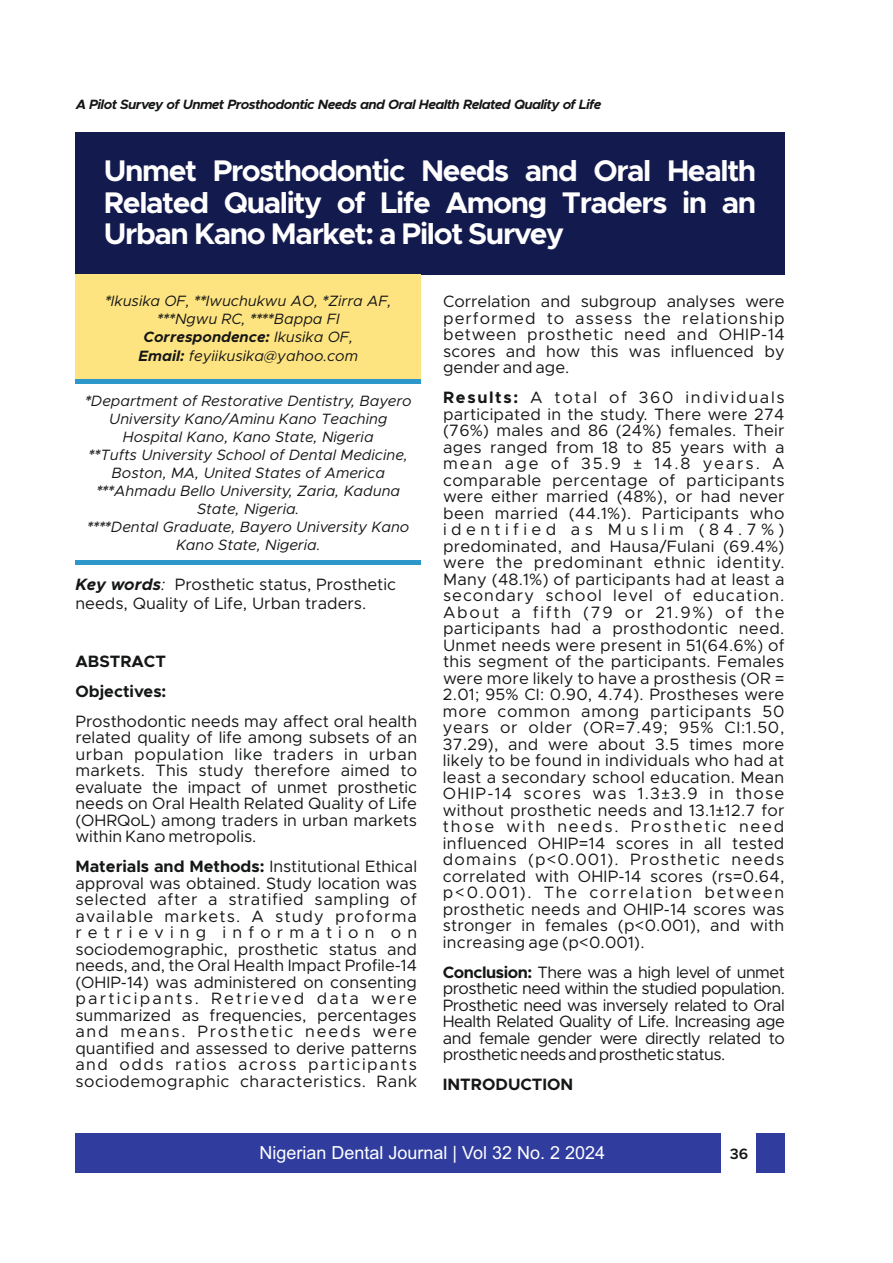
<style>
.page{position:relative;width:893px;height:1263px;background:#fff}
.page>*{position:absolute;margin:0;border:0;box-sizing:border-box;transform-origin:0 0}
.t1{font:700 30px/31.5px "Metropolis";letter-spacing:-.045em;color:#fff;text-align:justify}
.t2{font:18px "Arial";color:#fff}
.t3{font:16.5px/16.5px "Metropolis";color:#151616;text-align:justify}
.t4{font:700 16.5px/30px "Metropolis";color:#151616}
.t5{font:italic 15px/18px "Metropolis";color:#151616;text-align:center}
.t6{font:600 15px "Metropolis";color:#151616}
.t7{font:italic 700 13.5px "Metropolis";letter-spacing:-.045em;color:#151616}
.s1{font-weight:700}
.s2{font-weight:700;font-style:italic}
.s3{font-style:italic}
.s4{font-family:"Cambria"}
</style>
<div class="page">
<div style="left:75px;top:1134px;width:710px;height:39px;background:#303d9f"></div>
<div style="left:75px;top:132px;width:710px;height:142px;background:#131a4e"></div>
<div style="left:75px;top:274px;width:346px;height:105px;background:#fee480"></div>
<div style="left:721px;top:1134px;width:35px;height:39px;background:#fff"></div>
<div style="left:75px;top:379px;width:346px;height:5px;background:#2c98ca"></div>
<div style="left:75px;top:560px;width:346px;height:5px;background:#2c98ca"></div>
<p class="t7" style="left:76px;top:98px;width:527px">A Pilot Survey of Unmet Prosthodontic Needs and Oral Health Related Quality of Life</p>
<h1 class="t1" style="left:104px;top:156px;width:654px">Unmet Prosthodontic Needs and Oral Health Related Quality of Life Among Traders in an Urban Kano Market: a Pilot Survey</h1>
<p class="t5" style="left:105px;top:292px;width:288px"><span class="s1">*</span>Ikusika OF, <span class="s1">**</span>Iwuchukwu AO, <span class="s1">*</span>Zirra AF, <span class="s1">***</span>Ngwu RC, <span class="s1">****</span>Bappa FI<br><span class="s1">Correspondence:</span> Ikusika OF,<br><span class="s1">Email:</span> feyiikusika@yahoo.com</p>
<p class="t5" style="left:85px;top:393px;width:328px"><span class="s1">*</span>Department of Restorative Dentistry, Bayero University Kano/Aminu Kano Teaching Hospital Kano, Kano State, Nigeria<br><span class="s1">**</span>Tufts University School of Dental Medicine, Boston, MA, United States of America <span class="s1">***</span>Ahmadu Bello University, Zaria, Kaduna State, Nigeria.<br><span class="s1">****</span>Dental Graduate, Bayero University Kano Kano State, Nigeria.</p>
<p class="t3" style="left:75px;top:575px;width:322px;line-height:19.2px"><span class="s2">Key words</span><span class="s3">:</span> Prosthetic status, Prosthetic needs, Quality of Life, Urban traders.</p>
<p class="t4" style="left:75px;top:647px;width:92px">ABSTRACT<br>Objectives:</p>
<p class="t3" style="left:75px;top:714px;width:343px">Prosthodontic needs may affect oral health related quality of life among subsets of an urban population like traders in urban markets. This study therefore aimed to evaluate the impact of unmet prosthetic needs on Oral Health Related Quality of Life (OHRQoL) among traders in urban markets within Kano metropolis.</p>
<p class="t3" style="left:75px;top:859px;width:343px"><span class="s1">Materials and Methods:</span> Institutional Ethical approval was obtained. Study location was selected after a stratified sampling of available markets. A study proforma retrieving information on sociodemographic, prosthetic status and needs, and, the Oral Health Impact Profile-14 (OHIP-14) was administered on consenting participants. Retrieved data were summarized as frequencies, percentages and means. Prosthetic needs were quantified and assessed to derive patterns and odds ratios across participants sociodemographic characteristics. Rank</p>
<p class="t3" style="left:443px;top:294px;width:343px">Correlation and subgroup analyses were performed to assess the relationship between prosthetic need and OHIP-14 scores and how this was influenced by gender and age.</p>
<p class="t3" style="left:443px;top:390px;width:343px"><span class="s1">Results:</span> A total of 360 individuals participated in the study. There were 274 (76%) males and 86 (24%) females. Their ages ranged from 18 to 85 years with a mean age of 35.9 <span class="s4">±</span> 14.8 years. A comparable percentage of participants were either married (48%), or had never been married (44.1%). Participants who identified as Muslim (84.7%) predominated, and Hausa/Fulani (69.4%) were the predominant ethnic identity.<br>Many (48.1%) of participants had at least a secondary school level of education.<br>About a fifth (79 or 21.9%) of the participants had a prosthodontic need.<br>Unmet needs were present in 51(64.6%) of this segment of the participants. Females were more likely to have a prosthesis (OR = 2.01; 95% CI: 0.90, 4.74). Prostheses were more common among participants 50 years or older (OR=7.49; 95% CI:1.50, 37.29), and were about 3.5 times more likely to be found in individuals who had at least a secondary school education. Mean OHIP-14 scores was 1.3<span class="s4">±</span>3.9 in those without prosthetic needs and 13.1<span class="s4">±</span>12.7 for those with needs. Prosthetic need influenced OHIP=14 scores in all tested domains (p&lt;0.001). Prosthetic needs correlated with OHIP-14 scores (rs=0.64, p&lt;0.001). The correlation between prosthetic needs and OHIP-14 scores was stronger in females (p&lt;0.001), and with increasing age (p&lt;0.001).</p>
<p class="t3" style="left:443px;top:964px;width:344px"><span class="s1">Conclusion:</span> There was a high level of unmet prosthetic need within the studied population.<br>Prosthetic need was inversely related to Oral Health Related Quality of Life. Increasing age and female gender were directly related to prostheticneedsandprostheticstatus.</p>
<p class="t4" style="left:443px;top:1070px;width:132px">INTRODUCTION</p>
<p class="t2" style="left:259px;top:1145px;width:347px">Nigerian Dental Journal | Vol 32 No. 2 2024</p>
<p class="t2" style="left:550px;top:1145px;width:12px">1</p>
<p class="t6" style="left:729px;top:1147px;width:22px">04</p>
<p class="t6" style="left:730px;top:1147px;width:20px">36</p>
</div>
